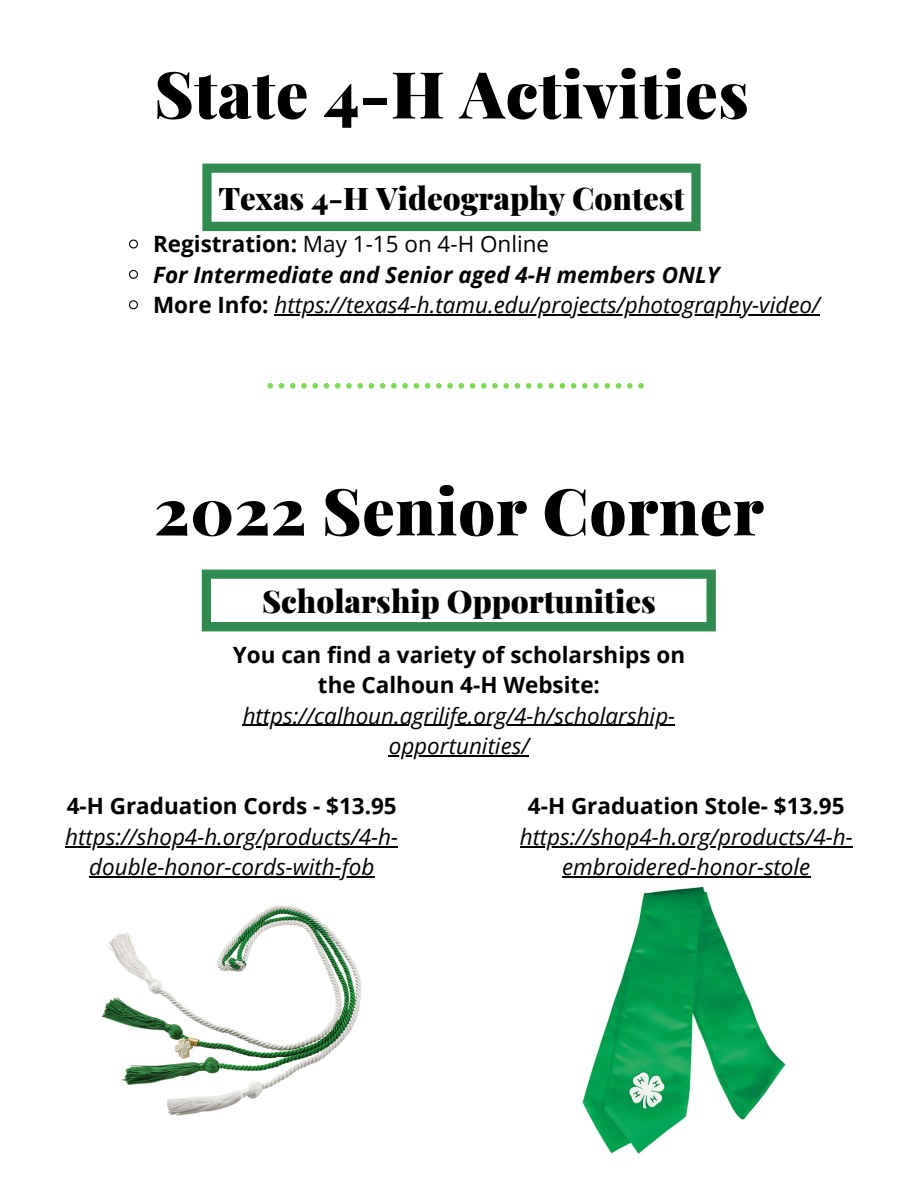
<style>
.page{position:relative;width:918px;height:1188px;background:#fff}
.page>*{position:absolute;margin:0;border:0;box-sizing:border-box;transform-origin:0 0}
.t1{font:900 64.8px "Playfair Display";letter-spacing:.01em;color:#000}
.t2{font:900 64.65px "Playfair Display";letter-spacing:.01em;color:#000}
.t3{font:900 31.2px "Playfair Display";color:#000}
.t4{font:italic 22.5px/30.3px "Open Sans";color:#000;text-align:center}
.t5{font:700 22.5px "Open Sans";color:#000}
.t6{font:italic 700 22.5px "Open Sans";color:#000}
.t7{font:22.5px "Open Sans";color:#000}
.s1{font-weight:700}
.s2{font-weight:700;font-style:normal}
</style>
<div class="page">
<svg style="left:202px;top:570px;width:514px;height:61px"></svg>
<hr style="left:243px;top:725px;width:432px;height:1px;background:#000">
<hr style="left:389px;top:755px;width:140px;height:1px;background:#000">
<img style="left:89px;top:876px;width:286px;height:240px">
<img style="left:582px;top:886px;width:204px;height:268px">
<hr style="left:65px;top:846px;width:333px;height:1px;background:#000">
<hr style="left:89px;top:876px;width:285px;height:1px;background:#000">
<hr style="left:520px;top:846px;width:333px;height:1px;background:#000">
<hr style="left:562px;top:876px;width:248px;height:1px;background:#000">
<svg style="left:202px;top:164px;width:499px;height:67px"></svg>
<svg style="left:129px;top:239px;width:9px;height:10px"></svg>
<svg style="left:129px;top:269px;width:9px;height:10px"></svg>
<svg style="left:129px;top:300px;width:9px;height:10px"></svg>
<hr style="left:275px;top:314px;width:545px;height:1px;background:#000">
<svg style="left:267px;top:383px;width:377px;height:6px"></svg>
<p class="t1" style="left:154px;top:49px;width:596px">State 4-H Activities</p>
<p class="t3" style="left:218px;top:176px;width:468px">Texas 4-H Videography Contest</p>
<p class="t7" style="left:153px;top:228px;width:398px"><span class="s1">Registration:</span> May 1-15 on 4-H Online</p>
<p class="t6" style="left:153px;top:259px;width:568px">For Intermediate and Senior aged 4-H members ONLY</p>
<p class="t4" style="left:153px;top:289px;width:668px"><span class="s2">More Info:</span> https://texas4-h.tamu.edu/projects/photography-video/</p>
<p class="t2" style="left:154px;top:466px;width:611px">2022 Senior Corner</p>
<p class="t3" style="left:262px;top:579px;width:395px">Scholarship Opportunities</p>
<p class="t4" style="left:233px;top:639px;width:454px"><span class="s2">You can find a variety of scholarships on the Calhoun 4-H Website: </span>https://calhoun.agrilife.org/4-h/scholarship&shy;opportunities/</p>
<p class="t5" style="left:67px;top:790px;width:331px">4-H Graduation Cords - $13.95</p>
<p class="t4" style="left:65px;top:821px;width:334px">https://shop4-h.org/products/4-h&shy;double-honor-cords-with-fob</p>
<p class="t5" style="left:528px;top:790px;width:318px">4-H Graduation Stole- $13.95</p>
<p class="t4" style="left:520px;top:821px;width:334px">https://shop4-h.org/products/4-h&shy;embroidered-honor-stole</p>
</div>
